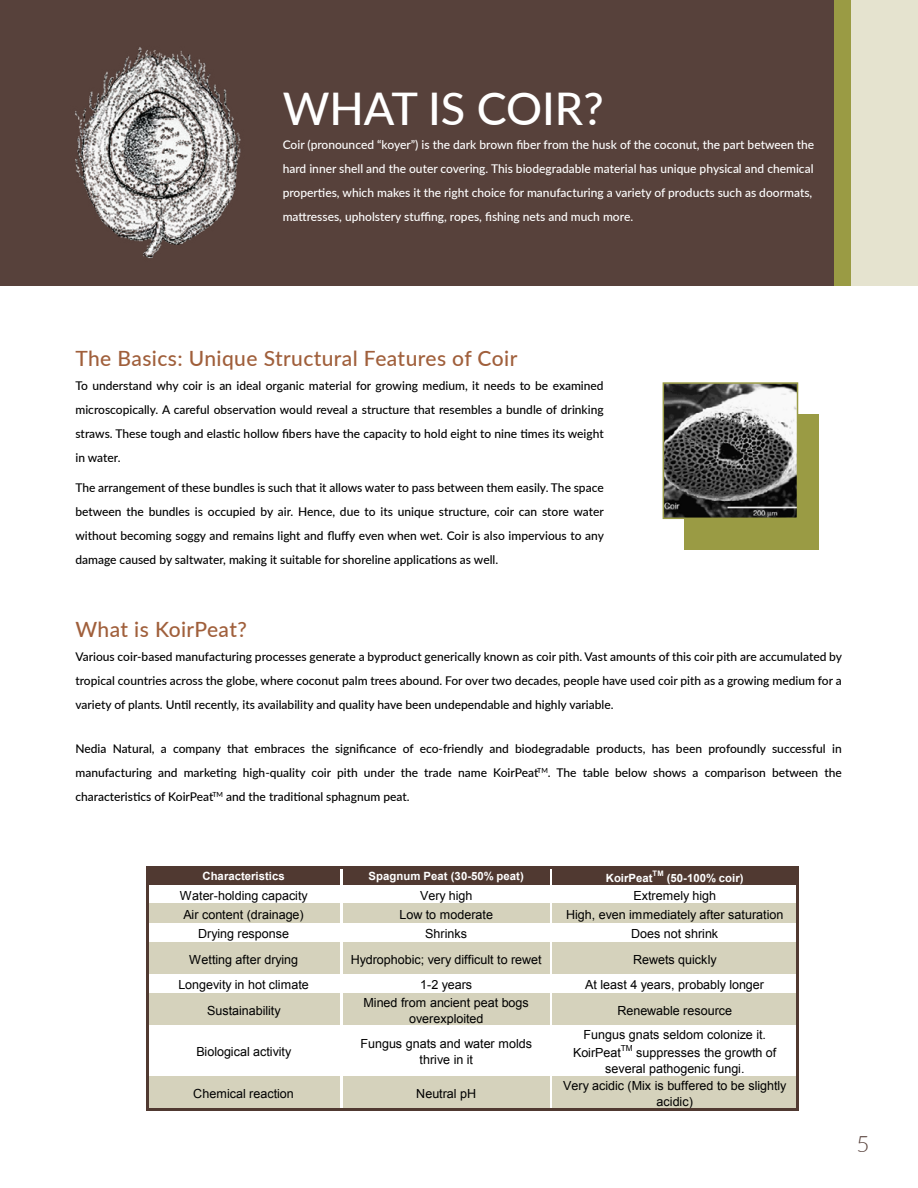
<style>
.page{position:relative;width:918px;height:1188px;background:#fff}
.page>*{position:absolute;margin:0;border:0;box-sizing:border-box;transform-origin:0 0}
.t1{font:500 45px "Lato";color:#fff}
.t2{font:300 22.5px "Lato";color:#57413b}
.t3{font:500 21px "Lato";letter-spacing:.02em;color:#a05f3b}
.t4{font:12.6px/15.6px "Arial";color:#000;text-align:center}
.t5{font:500 12px/24px "Lato";color:#000;text-align:justify}
.t6{font:500 12px/24px "Lato";color:#fff}
.t7{font:700 11.4px "Arial";letter-spacing:.005em;color:#fff}
.t8{font:8.25px "Arial";color:#000}
.t9{font:700 7.5px "Arial";color:#fff}
</style>
<div class="page">
<div style="left:0;top:0;width:891px;height:285px;background:#9a9b44"></div>
<div style="left:851px;top:0;width:67px;height:285px;background:#e5e3cf"></div>
<div style="left:0;top:0;width:833px;height:285px;background:#57413b"></div>
<img style="left:75px;top:47px;width:166px;height:211px">
<div style="left:148px;top:868px;width:192px;height:18px;background:#503931"></div>
<div style="left:343px;top:868px;width:206px;height:18px;background:#503931"></div>
<div style="left:552px;top:868px;width:245px;height:18px;background:#503931"></div>
<div style="left:148px;top:905px;width:192px;height:19px;background:#d5d2bc"></div>
<div style="left:343px;top:905px;width:206px;height:19px;background:#d5d2bc"></div>
<div style="left:552px;top:905px;width:245px;height:19px;background:#d5d2bc"></div>
<div style="left:148px;top:943px;width:192px;height:32px;background:#d5d2bc"></div>
<div style="left:343px;top:943px;width:206px;height:32px;background:#d5d2bc"></div>
<div style="left:552px;top:943px;width:245px;height:32px;background:#d5d2bc"></div>
<div style="left:148px;top:994px;width:192px;height:32px;background:#d5d2bc"></div>
<div style="left:343px;top:994px;width:206px;height:32px;background:#d5d2bc"></div>
<div style="left:552px;top:994px;width:245px;height:32px;background:#d5d2bc"></div>
<div style="left:148px;top:1077px;width:192px;height:33px;background:#d5d2bc"></div>
<div style="left:343px;top:1077px;width:206px;height:33px;background:#d5d2bc"></div>
<div style="left:552px;top:1077px;width:245px;height:33px;background:#d5d2bc"></div>
<hr style="left:148px;top:904px;width:192px;height:2px;background:#d5d2bc">
<hr style="left:343px;top:904px;width:206px;height:2px;background:#d5d2bc">
<hr style="left:148px;top:923px;width:192px;height:2px;background:#fff">
<hr style="left:343px;top:923px;width:206px;height:2px;background:#fff">
<hr style="left:148px;top:942px;width:192px;height:2px;background:#d5d2bc">
<hr style="left:343px;top:942px;width:206px;height:2px;background:#d5d2bc">
<hr style="left:148px;top:974px;width:192px;height:2px;background:#fff">
<hr style="left:343px;top:974px;width:206px;height:2px;background:#fff">
<hr style="left:148px;top:993px;width:192px;height:3px;background:#d5d2bc">
<hr style="left:343px;top:993px;width:206px;height:3px;background:#d5d2bc">
<hr style="left:148px;top:1025px;width:192px;height:3px;background:#fff">
<hr style="left:343px;top:1025px;width:206px;height:3px;background:#fff">
<hr style="left:148px;top:1076px;width:192px;height:3px;background:#d5d2bc">
<hr style="left:343px;top:1076px;width:206px;height:3px;background:#d5d2bc">
<hr style="left:146px;top:866px;width:2px;height:244px;background:#503931">
<hr style="left:796px;top:869px;width:2px;height:241px;background:#503931">
<hr style="left:148px;top:866px;width:650px;height:3px;background:#503931">
<hr style="left:552px;top:904px;width:244px;height:2px;background:#d5d2bc">
<hr style="left:552px;top:923px;width:244px;height:2px;background:#fff">
<hr style="left:552px;top:942px;width:244px;height:2px;background:#d5d2bc">
<hr style="left:552px;top:974px;width:244px;height:2px;background:#fff">
<hr style="left:552px;top:993px;width:244px;height:3px;background:#d5d2bc">
<hr style="left:552px;top:1025px;width:244px;height:3px;background:#fff">
<hr style="left:552px;top:1076px;width:244px;height:3px;background:#d5d2bc">
<hr style="left:148px;top:1108px;width:650px;height:2px;background:#503931">
<div style="left:684px;top:415px;width:134px;height:135px;background:#9a9b44"></div>
<img style="left:666px;top:385px;width:129px;height:131px">
<div style="left:663px;top:382px;width:135px;height:137px;border:2px solid #9a9b44"></div>
<h1 class="t1" style="left:283px;top:76px;width:322px">WHAT IS COIR?</h1>
<p class="t6" style="left:283px;top:132px;width:533px">Coir (pronounced “koyer”) is the dark brown fiber from the husk of the coconut, the part between the hard inner shell and the outer covering. This biodegradable material has unique physical and chemical properties, which makes it the right choice for manufacturing a variety of products such as doormats, mattresses, upholstery stuffing, ropes, fishing nets and much more.</p>
<h3 class="t3" style="left:75px;top:343px;width:443px">The Basics: Unique Structural Features of Coir</h3>
<p class="t5" style="left:75px;top:373px;width:530px">To understand why coir is an ideal organic material for growing medium, it needs to be examined microscopically. A careful observation would reveal a structure that resembles a bundle of drinking straws. These tough and elastic hollow fibers have the capacity to hold eight to nine times its weight in water.</p>
<p class="t5" style="left:75px;top:475px;width:530px">The arrangement of these bundles is such that it allows water to pass between them easily. The space between the bundles is occupied by air. Hence, due to its unique structure, coir can store water without becoming soggy and remains light and fluffy even when wet. Coir is also impervious to any damage caused by saltwater, making it suitable for shoreline applications as well.</p>
<h3 class="t3" style="left:75px;top:614px;width:173px">What is KoirPeat?</h3>
<p class="t5" style="left:75px;top:644px;width:768px">Various coir-based manufacturing processes generate a byproduct generically known as coir pith. Vast amounts of this coir pith are accumulated by tropical countries across the globe, where coconut palm trees abound. For over two decades, people have used coir pith as a growing medium for a variety of plants. Until recently, its availability and quality have been undependable and highly variable.</p>
<p class="t5" style="left:75px;top:736px;width:768px">Nedia Natural, a company that embraces the significance of eco-friendly and biodegradable products, has been profoundly successful in manufacturing and marketing high-quality coir pith under the trade name KoirPeat<sup>TM</sup>. The table below shows a comparison between the characteristics of KoirPeat<sup>TM</sup> and the traditional sphagnum peat.</p>
<p class="t9" style="left:653px;top:868px;width:13px">TM</p>
<p class="t7" style="left:203px;top:869px;width:84px">Characteristics</p>
<p class="t7" style="left:369px;top:869px;width:157px">Spagnum Peat (30-50% peat)</p>
<p class="t7" style="left:606px;top:870px;width:48px">KoirPeat</p>
<p class="t7" style="left:667px;top:870px;width:78px">(50-100% coir)</p>
<p class="t4" style="left:180px;top:888px;width:130px">Water-holding capacity</p>
<p class="t4" style="left:420px;top:888px;width:54px">Very high</p>
<p class="t4" style="left:633px;top:888px;width:84px">Extremely high</p>
<p class="t4" style="left:183px;top:907px;width:122px">Air content (drainage)</p>
<p class="t4" style="left:400px;top:907px;width:95px">Low to moderate</p>
<p class="t4" style="left:566px;top:907px;width:219px">High, even immediately after saturation</p>
<p class="t4" style="left:198px;top:926px;width:93px">Drying response</p>
<p class="t4" style="left:425px;top:926px;width:43px">Shrinks</p>
<p class="t4" style="left:631px;top:926px;width:89px">Does not shrink</p>
<p class="t4" style="left:189px;top:952px;width:111px">Wetting after drying</p>
<p class="t4" style="left:351px;top:952px;width:192px">Hydrophobic; very difficult to rewet</p>
<p class="t4" style="left:633px;top:952px;width:85px">Rewets quickly</p>
<p class="t4" style="left:178px;top:977px;width:132px">Longevity in hot climate</p>
<p class="t4" style="left:420px;top:977px;width:53px">1-2 years</p>
<p class="t4" style="left:585px;top:977px;width:180px">At least 4 years, probably longer</p>
<p class="t4" style="left:207px;top:1003px;width:75px">Sustainability</p>
<p class="t4" style="left:364px;top:995px;width:167px">Mined from ancient peat bogs overexploited</p>
<p class="t4" style="left:617px;top:1003px;width:116px">Renewable resource</p>
<p class="t4" style="left:196px;top:1044px;width:97px">Biological activity</p>
<p class="t4" style="left:360px;top:1036px;width:173px">Fungus gnats and water molds thrive in it</p>
<p class="t4" style="left:573px;top:1025px;width:195px;line-height:18.3px;text-align:left;text-indent:11px">Fungus gnats seldom colonize it.<br>KoirPeat</p>
<p class="t8" style="left:621px;top:1042px;width:13px">TM</p>
<p class="t4" style="left:605px;top:1045px;width:173px;text-align:left;text-indent:31px">suppresses the growth of several pathogenic fungi.</p>
<p class="t4" style="left:193px;top:1086px;width:102px">Chemical reaction</p>
<p class="t4" style="left:416px;top:1086px;width:61px">Neutral pH</p>
<p class="t4" style="left:563px;top:1078px;width:225px">Very acidic (Mix is buffered to be slightly acidic)</p>
<h2 class="t2" style="left:856px;top:1128px;width:15px">5</h2>
</div>
